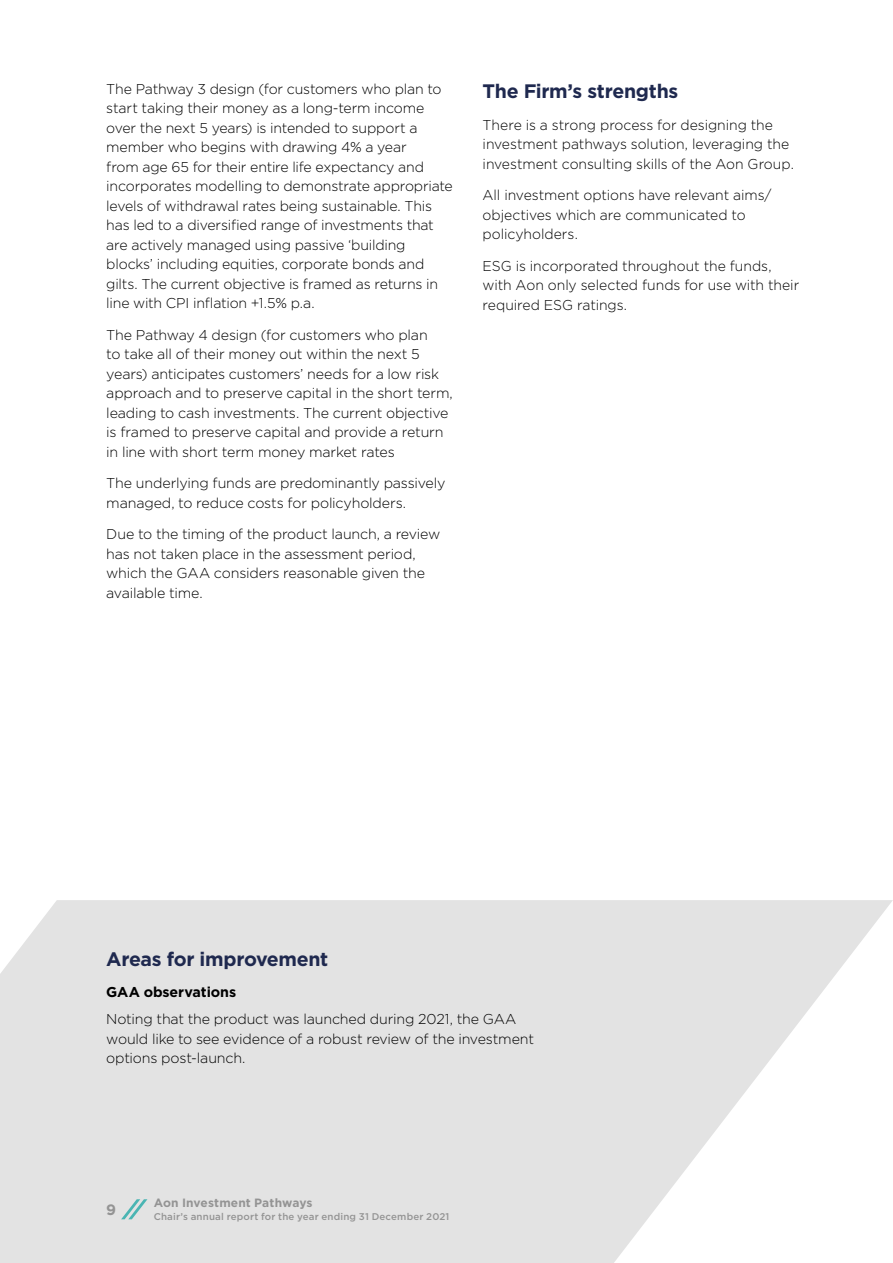
<style>
.page{position:relative;width:893px;height:1263px;background:#fff}
.page>*{position:absolute;margin:0;border:0;box-sizing:border-box;transform-origin:0 0}
.t1{font:700 19.5px "Gotham";letter-spacing:-.015em;color:#1f294f}
.t2{font:700 15px "Gotham";color:#949494}
.t3{font:300 14.25px/19.5px "Gotham";letter-spacing:-.01em;color:#000}
.t4{font:700 14.25px "Gotham";letter-spacing:-.005em;color:#000}
.t5{font:700 12px "Gotham";letter-spacing:.005em;color:#949494}
.t6{font:500 9.75px "Gotham";letter-spacing:.015em;color:#949494}
</style>
<div class="page">
<svg style="left:0;top:900px;width:893px;height:363px;fill:#e3e3e3"></svg>
<svg style="left:121px;top:1199px;width:26px;height:20px"></svg>
<p class="t3" style="left:106px;top:79px;width:348px">The Pathway 3 design (for customers who plan to start taking their money as a long-term income over the next 5 years) is intended to support a member who begins with drawing 4% a year<br>from age 65 for their entire life expectancy and incorporates modelling to demonstrate appropriate levels of withdrawal rates being sustainable. This has led to a diversified range of investments that are actively managed using passive ‘building blocks’ including equities, corporate bonds and gilts. The current objective is framed as returns in line with CPI inflation +1.5% p.a.</p>
<p class="t3" style="left:106px;top:325px;width:348px">The Pathway 4 design (for customers who plan<br>to take all of their money out within the next 5 years) anticipates customers’ needs for a low risk approach and to preserve capital in the short term, leading to cash investments. The current objective is framed to preserve capital and provide a return in line with short term money market rates</p>
<p class="t3" style="left:106px;top:473px;width:341px">The underlying funds are predominantly passively managed, to reduce costs for policyholders.</p>
<p class="t3" style="left:106px;top:524px;width:336px">Due to the timing of the product launch, a review has not taken place in the assessment period, which the GAA considers reasonable given the available time.</p>
<h1 class="t1" style="left:483px;top:78px;width:197px">The Firm’s strengths</h1>
<p class="t3" style="left:483px;top:114px;width:313px">There is a strong process for designing the investment pathways solution, leveraging the investment consulting skills of the Aon Group.</p>
<p class="t3" style="left:483px;top:185px;width:290px">All investment options have relevant aims/ objectives which are communicated to policyholders.</p>
<p class="t3" style="left:483px;top:255px;width:318px">ESG is incorporated throughout the funds, with Aon only selected funds for use with their required ESG ratings.</p>
<h1 class="t1" style="left:106px;top:946px;width:224px">Areas for improvement</h1>
<p class="t4" style="left:106px;top:982px;width:131px">GAA observations</p>
<p class="t3" style="left:106px;top:1009px;width:429px">Noting that the product was launched during 2021, the GAA would like to see evidence of a robust review of the investment options post-launch.</p>
<p class="t2" style="left:106px;top:1200px;width:11px">9</p>
<p class="t5" style="left:154px;top:1194px;width:160px">Aon Investment Pathways</p>
<p class="t6" style="left:154px;top:1210px;width:297px">Chair’s annual report for the year ending 31 December 2021</p>
</div>
